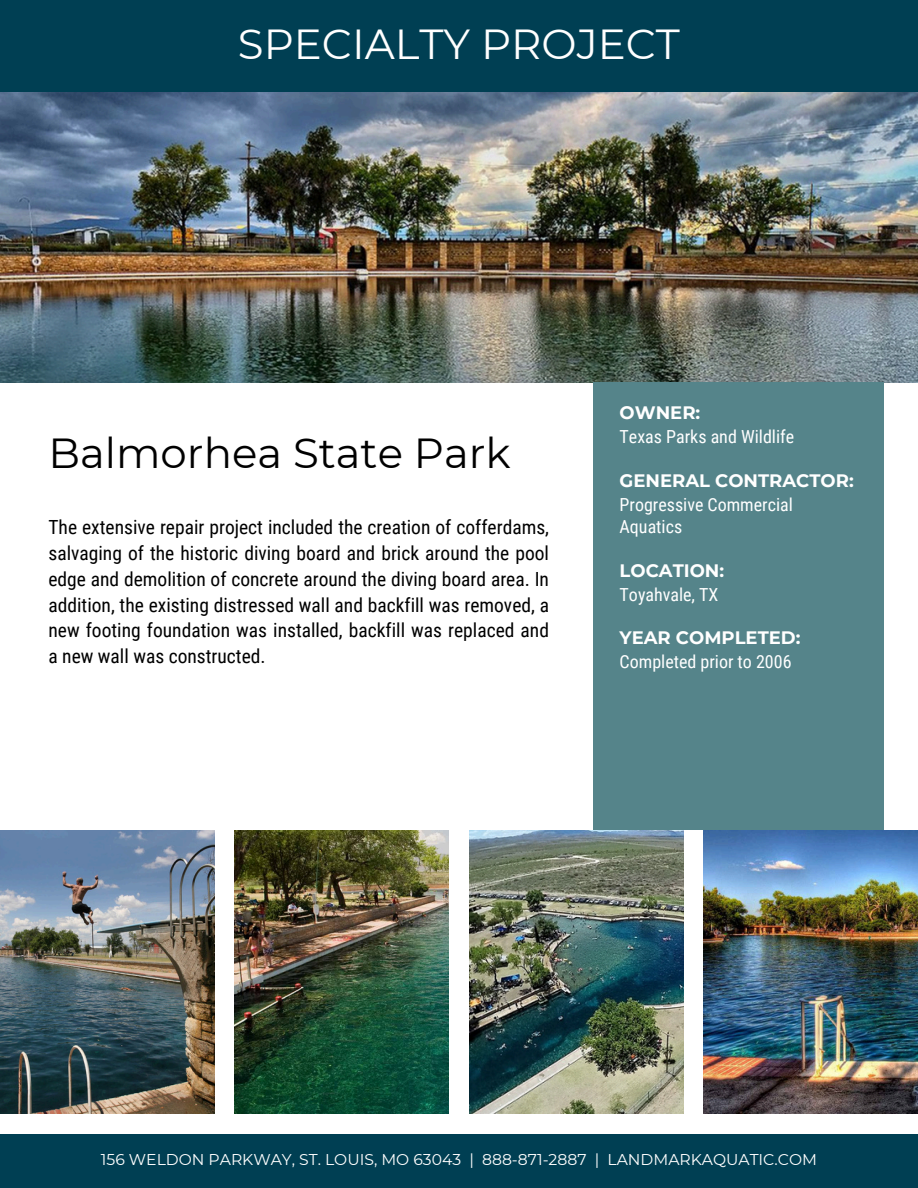
<style>
.page{position:relative;width:918px;height:1188px;background:#fff}
.page>*{position:absolute;margin:0;border:0;box-sizing:border-box;transform-origin:0 0}
.t1{font:42px "Montserrat";color:#000}
.t2{font:42px "Montserrat";color:#fff}
.t3{font:19.5px/25.8px "Roboto Condensed";color:#000;text-align:justify}
.t4{font:18px/22.5px "Roboto Condensed";color:#fff}
.t5{font:700 18px "Montserrat";color:#fff}
.t6{font:15.6px "Montserrat";color:#fff}
</style>
<div class="page">
<div style="left:0;top:1134px;width:918px;height:54px;background:#003f53"></div>
<img style="left:0;top:92px;width:918px;height:291px">
<div style="left:593px;top:382px;width:290px;height:448px;background:#55848a"></div>
<div style="left:0;top:0;width:918px;height:92px;background:#003f53"></div>
<img style="left:0;top:830px;width:215px;height:284px">
<img style="left:234px;top:830px;width:215px;height:284px">
<img style="left:469px;top:830px;width:215px;height:284px">
<img style="left:703px;top:830px;width:215px;height:284px">
<p class="t2" style="left:238px;top:19px;width:444px">SPECIALTY PROJECT</p>
<h2 class="t1" style="left:48px;top:427px;width:464px">Balmorhea State Park</h2>
<h3 class="t3" style="left:48px;top:514px;width:502px">The extensive repair project included the creation of cofferdams, salvaging of the historic diving board and brick around the pool edge and demolition of concrete around the diving board area. In addition, the existing distressed wall and backfill was removed, a new footing foundation was installed, backfill was replaced and a new wall was constructed.</h3>
<p class="t5" style="left:620px;top:402px;width:82px">OWNER:</p>
<p class="t4" style="left:620px;top:426px;width:176px">Texas Parks and Wildlife</p>
<p class="t5" style="left:620px;top:470px;width:236px">GENERAL CONTRACTOR:</p>
<p class="t4" style="left:620px;top:493px;width:175px">Progressive Commercial<br>Aquatics</p>
<p class="t5" style="left:620px;top:560px;width:106px">LOCATION:</p>
<p class="t4" style="left:620px;top:583px;width:100px">Toyahvale, TX</p>
<p class="t5" style="left:620px;top:627px;width:182px">YEAR COMPLETED:</p>
<p class="t4" style="left:620px;top:651px;width:173px">Completed prior to 2006</p>
<h1 class="t6" style="left:101px;top:1150px;width:718px">156 WELDON PARKWAY, ST. LOUIS, MO 63043 | 888-871-2887 | LANDMARKAQUATIC.COM</h1>
</div>
